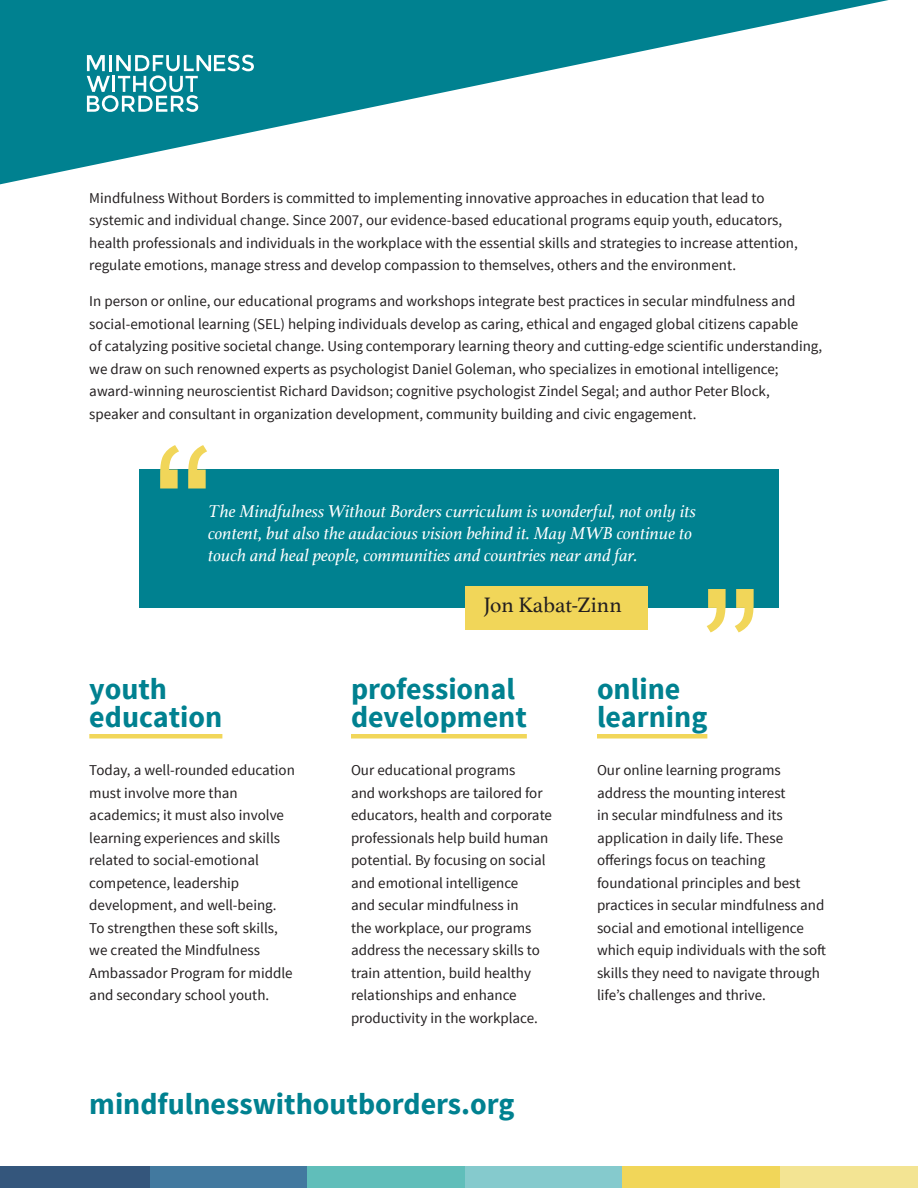
<style>
.page{position:relative;width:918px;height:1188px;background:#fff}
.page>*{position:absolute;margin:0;border:0;box-sizing:border-box;transform-origin:0 0}
.t1{font:700 30px/28.5px "Source Sans Pro";color:#008190}
.t2{font:21.9px "Athelas";color:#231f20}
.t3{font:italic 18px/21.6px "Athelas";color:#fff}
.t4{font:15px/22.5px "Source Sans Pro";color:#231f20}
</style>
<div class="page">
<svg style="left:0;top:0;width:889px;height:184px"></svg>
<div style="left:70px;top:38px;width:199px;height:54px;background:#008190"></div>
<svg style="left:87px;top:55px;width:167px;height:57px"></svg>
<div style="left:89px;top:734px;width:133px;height:5px;background:#f1d659"></div>
<div style="left:139px;top:470px;width:640px;height:138px;background:#008190"></div>
<div style="left:351px;top:734px;width:176px;height:5px;background:#f1d659"></div>
<div style="left:597px;top:734px;width:110px;height:5px;background:#f1d659"></div>
<div style="left:0;top:1166px;width:150px;height:22px;background:#34567c"></div>
<div style="left:150px;top:1166px;width:158px;height:22px;background:#42799f"></div>
<div style="left:308px;top:1166px;width:157px;height:22px;background:#60beba"></div>
<div style="left:465px;top:1166px;width:158px;height:22px;background:#85cacd"></div>
<div style="left:623px;top:1166px;width:157px;height:22px;background:#f1d659"></div>
<div style="left:780px;top:1166px;width:138px;height:22px;background:#f3e493"></div>
<svg style="left:707px;top:589px;width:47px;height:43px"></svg>
<svg style="left:160px;top:445px;width:47px;height:44px"></svg>
<div style="left:465px;top:587px;width:182px;height:43px;background:#f1d659"></div>
<p class="t4" style="left:89px;top:187px;width:710px">Mindfulness Without Borders is committed to implementing innovative approaches in education that lead to systemic and individual change. Since 2007, our evidence-based educational programs equip youth, educators, health professionals and individuals in the workplace with the essential skills and strategies to increase attention, regulate emotions, manage stress and develop compassion to themselves, others and the environment.</p>
<p class="t4" style="left:89px;top:290px;width:734px">In person or online, our educational programs and workshops integrate best practices in secular mindfulness and social-emotional learning (SEL) helping individuals develop as caring, ethical and engaged global citizens capable<br>of catalyzing positive societal change. Using contemporary learning theory and cutting-edge scientific understanding, we draw on such renowned experts as psychologist Daniel Goleman, who specializes in emotional intelligence; award-winning neuroscientist Richard Davidson; cognitive psychologist Zindel Segal; and author Peter Block, speaker and consultant in organization development, community building and civic engagement.</p>
<p class="t3" style="left:208px;top:500px;width:490px">The Mindfulness Without Borders curriculum is wonderful, not only its content, but also the audacious vision behind it. May MWB continue to touch and heal people, communities and countries near and far.</p>
<h2 class="t2" style="left:483px;top:588px;width:140px">Jon Kabat-Zinn</h2>
<h1 class="t1" style="left:89px;top:676px;width:135px">youth education</h1>
<p class="t4" style="left:89px;top:759px;width:207px">Today, a well-rounded education must involve more than academics; it must also involve learning experiences and skills related to social-emotional competence, leadership development, and well-being.<br>To strengthen these soft skills, we created the Mindfulness<br>Ambassador Program for middle and secondary school youth.</p>
<h1 class="t1" style="left:351px;top:676px;width:177px">professional development</h1>
<p class="t4" style="left:351px;top:759px;width:203px">Our educational programs<br>and workshops are tailored for educators, health and corporate professionals help build human potential. By focusing on social and emotional intelligence<br>and secular mindfulness in<br>the workplace, our programs address the necessary skills to train attention, build healthy relationships and enhance productivity in the workplace.</p>
<h1 class="t1" style="left:89px;top:1091px;width:427px">mindfulnesswithoutborders.org</h1>
<h1 class="t1" style="left:597px;top:676px;width:112px">online learning</h1>
<p class="t4" style="left:597px;top:759px;width:231px">Our online learning programs address the mounting interest<br>in secular mindfulness and its application in daily life. These offerings focus on teaching foundational principles and best practices in secular mindfulness and social and emotional intelligence which equip individuals with the soft skills they need to navigate through life’s challenges and thrive.</p>
</div>
